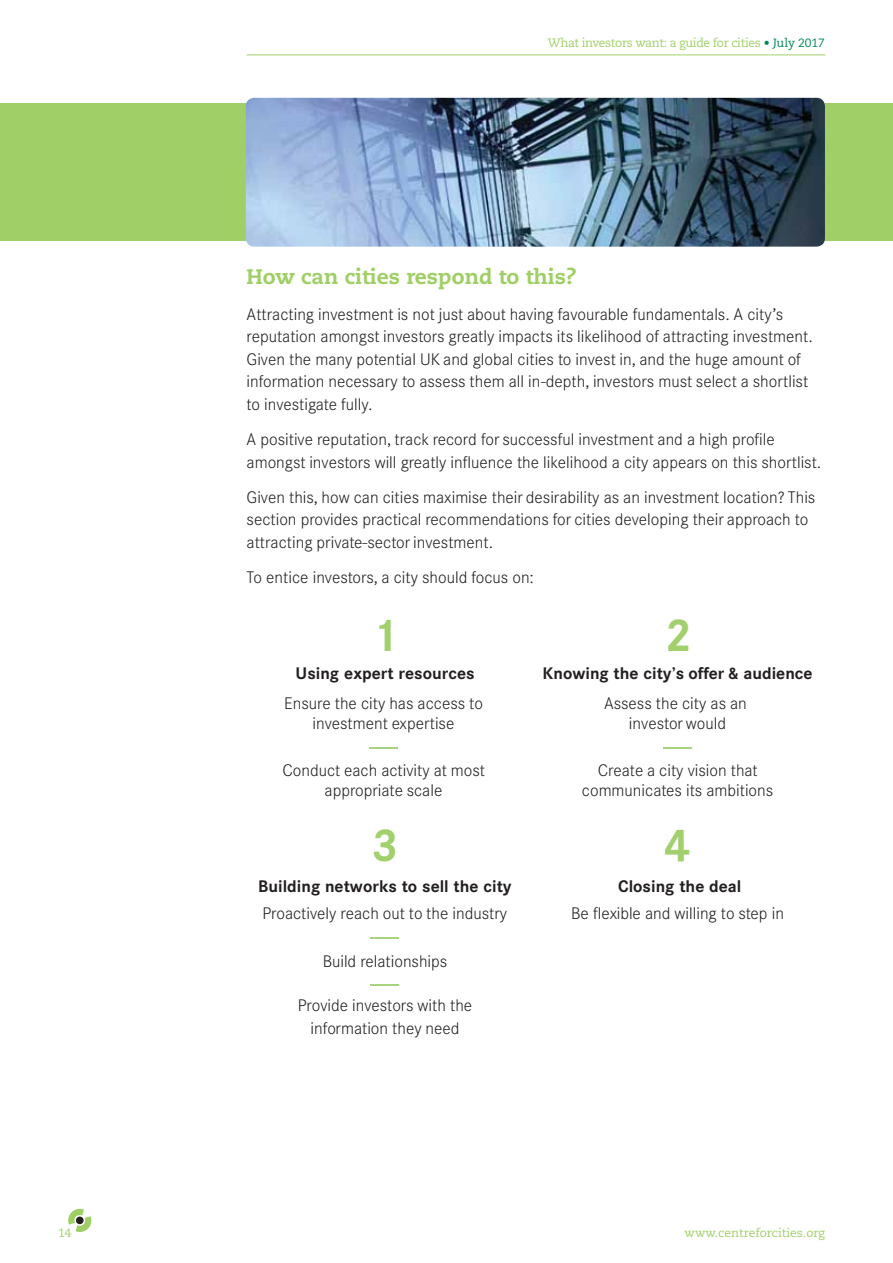
<style>
.page{position:relative;width:893px;height:1263px;background:#fff}
.page>*{position:absolute;margin:0;border:0;box-sizing:border-box;transform-origin:0 0}
.t1{font:700 45px "Corporate SBQ";color:#a2d06d}
.t2{font:800 21px "Caecilia LT Std";color:#a0cf67}
.t3{font:300 16.5px/22.5px "Corporate SBQ";color:#231f20;text-align:center}
.t4{font:700 16.5px "Corporate SBQ";color:#231f20}
.t5{font:12.3px "Caecilia LT Std";letter-spacing:-.03em;color:#a0cf67}
.t6{font:12px "Caecilia LT Std";color:#a0cf67}
.s1{font-size:12px;color:#008a53}
</style>
<div class="page">
<hr style="left:247px;top:55px;width:578px;height:1px;background:#a0cf67">
<svg style="left:68px;top:1208px;width:24px;height:24px"></svg>
<div style="left:0;top:103px;width:893px;height:137px;background:#a0cf67"></div>
<img style="left:246px;top:98px;width:579px;height:149px">
<hr style="left:369px;top:747px;width:29px;height:2px;background:#a8d37f">
<hr style="left:371px;top:937px;width:28px;height:2px;background:#a8d37f">
<svg style="left:371px;top:984px;width:28px;height:1px"></svg>
<svg style="left:663px;top:747px;width:29px;height:1px"></svg>
<p class="t6" style="left:58px;top:1226px;width:15px">14</p>
<p class="t5" style="left:548px;top:35px;width:279px">What investors want: a guide for cities <span class="s1">• July 2017</span></p>
<p class="t2" style="left:247px;top:264px;width:331px">How can cities respond to this?</p>
<p class="t3" style="left:247px;top:303px;width:568px;text-align:left">Attracting investment is not just about having favourable fundamentals. A city’s reputation amongst investors greatly impacts its likelihood of attracting investment.<br>Given the many potential UK and global cities to invest in, and the huge amount of information necessary to assess them all in-depth, investors must select a shortlist to investigate fully.</p>
<p class="t3" style="left:247px;top:428px;width:576px;text-align:left">A positive reputation, track record for successful investment and a high profile amongst investors will greatly influence the likelihood a city appears on this shortlist.</p>
<p class="t3" style="left:247px;top:486px;width:570px;text-align:left">Given this, how can cities maximise their desirability as an investment location? This section provides practical recommendations for cities developing their approach to attracting private-sector investment.</p>
<p class="t3" style="left:247px;top:566px;width:289px">To entice investors, a city should focus on:</p>
<h1 class="t1" style="left:371px;top:607px;width:29px">1</h1>
<p class="t4" style="left:296px;top:663px;width:181px">Using expert resources</p>
<p class="t3" style="left:284px;top:693px;width:200px;line-height:19.8px">Ensure the city has access to investment expertise</p>
<p class="t3" style="left:282px;top:760px;width:204px;line-height:19.8px">Conduct each activity at most appropriate scale</p>
<h1 class="t1" style="left:371px;top:817px;width:29px">3</h1>
<p class="t4" style="left:258px;top:876px;width:255px">Building networks to sell the city</p>
<p class="t3" style="left:262px;top:902px;width:246px">Proactively reach out to the industry</p>
<p class="t3" style="left:323px;top:950px;width:126px">Build relationships</p>
<p class="t3" style="left:298px;top:994px;width:176px">Provide investors with the information they need</p>
<h1 class="t1" style="left:665px;top:607px;width:29px">2</h1>
<p class="t4" style="left:543px;top:663px;width:272px">Knowing the city’s offer &amp; audience</p>
<p class="t3" style="left:604px;top:693px;width:144px;line-height:19.8px">Assess the city as an investor would</p>
<p class="t3" style="left:582px;top:760px;width:193px;line-height:19.8px">Create a city vision that communicates its ambitions</p>
<h1 class="t1" style="left:664px;top:817px;width:29px">4</h1>
<p class="t4" style="left:618px;top:876px;width:125px">Closing the deal</p>
<p class="t3" style="left:571px;top:902px;width:214px">Be flexible and willing to step in</p>
<p class="t6" style="left:685px;top:1226px;width:142px">www.centreforcities.org</p>
</div>
